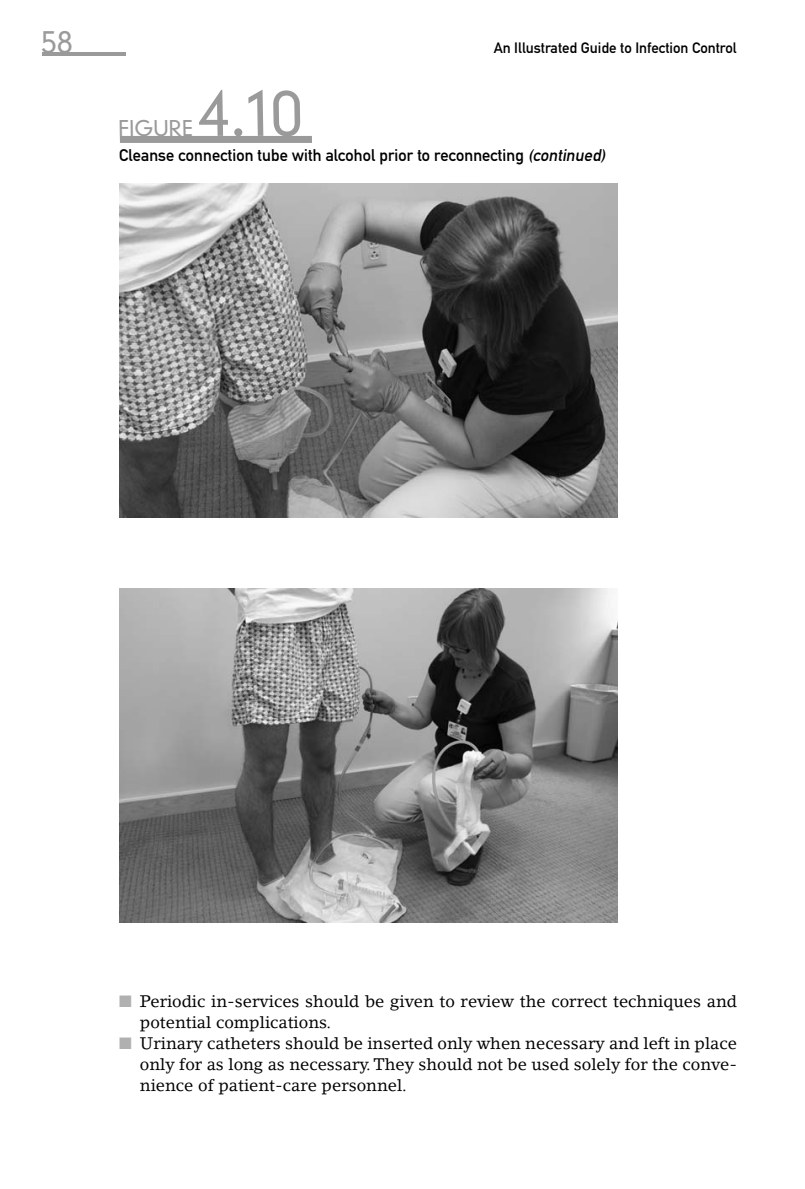
<style>
.page{position:relative;width:805px;height:1189px;background:#fff}
.page>*{position:absolute;margin:0;border:0;box-sizing:border-box;transform-origin:0 0}
.t1{font:300 61.25px "DIN Neuzeit Grotesk";color:#9a9a9a}
.t2{font:300 29.75px "DIN Neuzeit Grotesk";color:#9a9a9a}
.t3{font:300 21px "DIN Neuzeit Grotesk";color:#9a9a9a}
.t4{font:16.62px/21px "Lino Letter Std";color:#000}
.t5{font:16.62px "DIN Mittelschrift Std";color:#000}
.t6{font:14.88px "DIN Mittelschrift Std";color:#000}
.s1{font-style:italic}
</style>
<div class="page">
<hr style="left:42px;top:52px;width:84px;height:4px;background:#9a9a9a">
<div style="left:120px;top:136px;width:192px;height:7px;background:#9a9a9a"></div>
<img style="left:120px;top:184px;width:498px;height:333px">
<img style="left:120px;top:588px;width:498px;height:334px">
<p class="t2" style="left:42px;top:30px;width:32px">58</p>
<p class="t6" style="left:494px;top:42px;width:245px">An Illustrated Guide to Infection Control</p>
<p class="t1" style="left:199px;top:89px;width:107px">4.10</p>
<p class="t5" style="left:119px;top:149px;width:490px">Cleanse connection tube with alcohol prior to reconnecting <span class="s1">(continued)</span></p>
<p class="t3" style="left:118px;top:120px;width:76px">FIGURE</p>
<p class="t4" style="left:140px;top:992px;width:599px">Periodic in-services should be given to review the correct techniques and potential complications.<br>Urinary catheters should be inserted only when necessary and left in place only for as long as necessary. They should not be used solely for the conve&shy;nience of patient-care personnel.</p>
</div>
